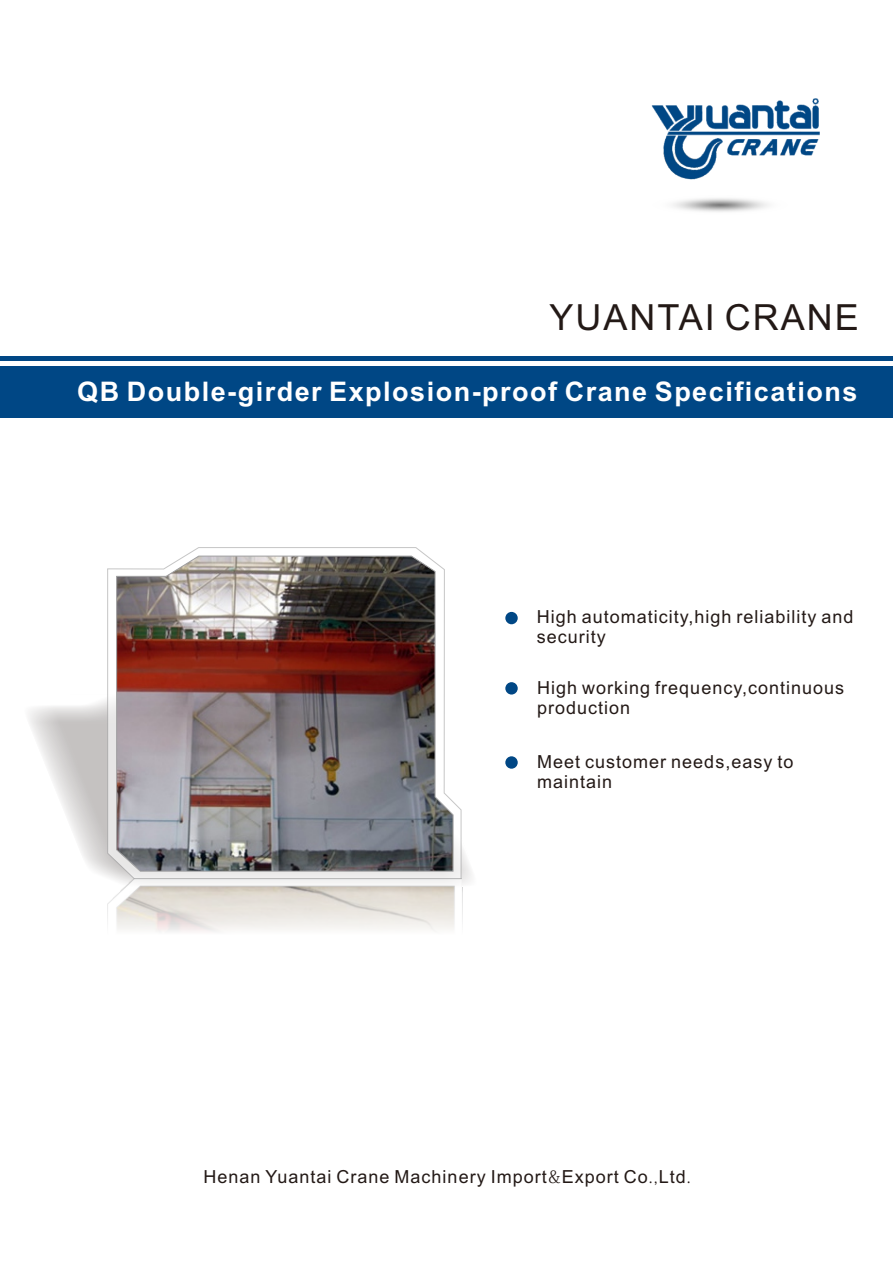
<style>
.page{position:relative;width:893px;height:1263px;background:#fff}
.page>*{position:absolute;margin:0;border:0;box-sizing:border-box;transform-origin:0 0}
.t1{font:36px "Arial";letter-spacing:.055em;color:#231916}
.t2{font:700 27px "Arial";letter-spacing:.055em;color:#fff}
.t3{font:18px/20.1px "Arial";letter-spacing:.055em;color:#231916}
.s1{font-family:"Adobe Fangsong Std"}
</style>
<div class="page">
<img style="left:651px;top:98px;width:169px;height:114px">
<div style="left:0;top:356px;width:893px;height:5px;background:#004785"></div>
<div style="left:0;top:366px;width:893px;height:51px;background:#004785"></div>
<svg style="left:29px;top:700px;width:443px;height:188px"></svg>
<svg style="left:107px;top:547px;width:355px;height:333px"></svg>
<img style="left:116px;top:555px;width:338px;height:317px">
<img style="left:108px;top:878px;width:354px;height:54px">
<div style="left:505px;top:612px;width:13px;height:12px;background:#004785;border-radius:50%"></div>
<div style="left:505px;top:682px;width:13px;height:12px;background:#004785;border-radius:50%"></div>
<svg style="left:505px;top:756px;width:13px;height:13px"></svg>
<h1 class="t1" style="left:550px;top:304px;width:311px">YUANTAI CRANE</h1>
<h2 class="t2" style="left:77px;top:382px;width:782px">QB Double-girder Explosion-proof Crane Specifications</h2>
<p class="t3" style="left:537px;top:608px;width:318px">High automaticity,high reliability and security</p>
<p class="t3" style="left:537px;top:679px;width:308px">High working frequency,continuous production</p>
<p class="t3" style="left:537px;top:753px;width:258px">Meet customer needs,easy to maintain</p>
<p class="t3" style="left:203px;top:1168px;width:489px">Henan Yuantai Crane Machinery Import<span class="s1">&amp;</span>Export Co<span class="s1">.,</span>Ltd<span class="s1">.</span></p>
</div>
